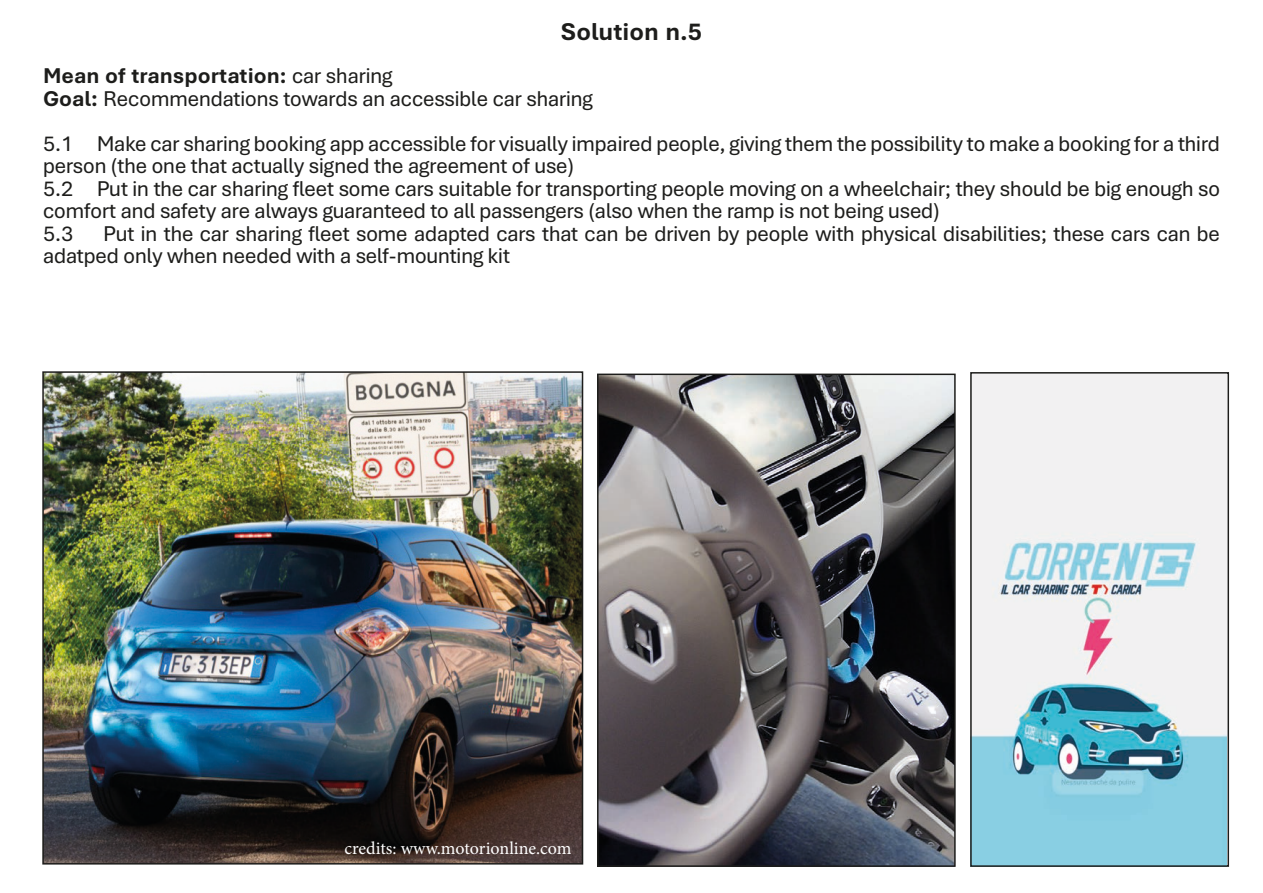
<style>
.page{position:relative;width:1263px;height:893px;background:#fff}
.page>*{position:absolute;margin:0;border:0;box-sizing:border-box;transform-origin:0 0}
.t1{font:700 25.5px "Bierstadt";color:#1d1d1b}
.t2{font:22.5px/22.5px "Bierstadt Display";color:#1d1d1b}
.t3{font:700 22.5px "Bierstadt";color:#1d1d1b}
.t4{font:18px "Minion Pro";color:#fff}
.s1{font-family:"Bierstadt Display";font-weight:400}
.s2{font-family:"Bierstadt";font-weight:700}
</style>
<div class="page">
<img style="left:600px;top:377px;width:353px;height:487px">
<div style="left:597px;top:374px;width:359px;height:493px;border:2px solid #1d1d1b"></div>
<img style="left:973px;top:375px;width:253px;height:489px">
<div style="left:970px;top:372px;width:259px;height:495px;border:2px solid #1d1d1b"></div>
<img style="left:45px;top:374px;width:535px;height:487px">
<div style="left:42px;top:371px;width:541px;height:493px;border:2px solid #1d1d1b"></div>
<p class="t1" style="left:561px;top:17px;width:143px">Solution n.5</p>
<p class="t3" style="left:43px;top:63px;width:351px">Mean of transportation: <span class="s1">car sharing</span></p>
<p class="t2" style="left:43px;top:87px;width:551px"><span class="s2">Goal:</span> Recommendations towards an accessible car sharing</p>
<p class="t2" style="left:43px;top:132px;width:1178px">5.1 Make car sharing booking app accessible for visually impaired people, giving them the possibility to make a booking for a third person (the one that actually signed the agreement of use)</p>
<p class="t2" style="left:43px;top:177px;width:1178px">5.2 Put in the car sharing fleet some cars suitable for transporting people moving on a wheelchair; they should be big enough so comfort and safety are always guaranteed to all passengers (also when the ramp is not being used)</p>
<p class="t2" style="left:43px;top:222px;width:32px">5.3</p>
<p class="t2" style="left:43px;top:222px;width:1178px;text-indent:60px">Put in the car sharing fleet some adapted cars that can be driven by people with physical disabilities; these cars can be adatped only when needed with a self-mounting kit</p>
<p class="t4" style="left:344px;top:836px;width:229px">credits: www.motorionline.com</p>
</div>
